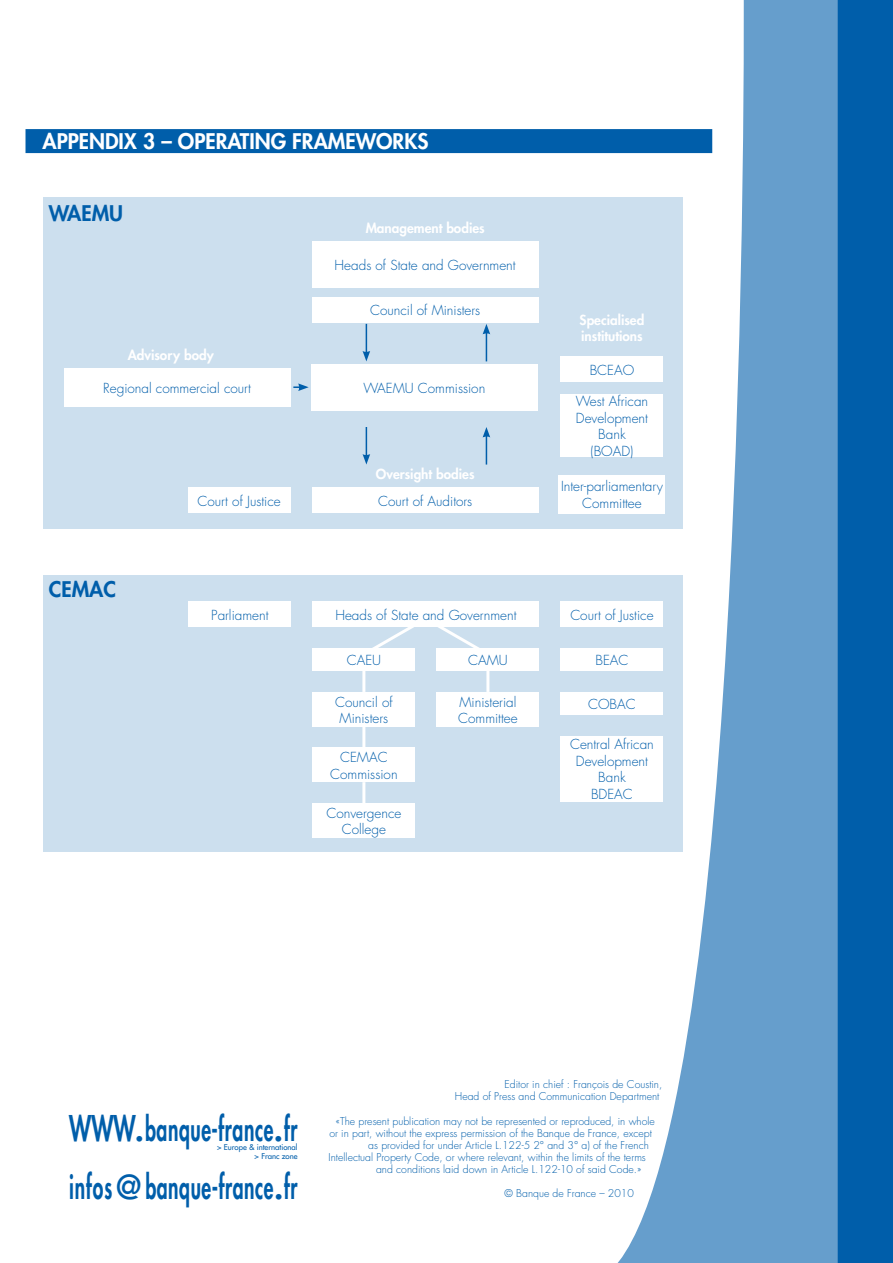
<style>
.page{position:relative;width:893px;height:1263px;background:#fff}
.page>*{position:absolute;margin:0;border:0;box-sizing:border-box;transform-origin:0 0}
.t1{font:800 34.5px "Futura Std";color:#005eaa;scale:.66 1}
.t2{font:800 32.1px "Futura Std";letter-spacing:.03em;color:#005eaa;scale:.6 1}
.t3{font:800 32.1px "Futura Std";letter-spacing:.03em;color:#005eaa}
.t4{font:800 21px "Futura Std";color:#fff}
.t5{font:800 21px "Futura Std";color:#005eaa}
.t6{font:300 13.5px/16.5px "Futura Std";color:#005eaa;text-align:center}
.t7{font:800 13.5px/16.5px "Futura Std";color:#fff}
.t8{font:300 10.5px/12px "Futura Std";color:#005eaa;text-align:right}
.t9{font:500 7.8px/8.9px "Futura Std";color:#005eaa;text-align:right}
</style>
<div class="page">
<div style="left:838px;top:0;width:55px;height:1263px;background:#005eaa"></div>
<svg style="left:582px;top:0;width:256px;height:1263px;fill:#669ecc"></svg>
<div style="left:43px;top:197px;width:639px;height:331px;background:#ccdfee"></div>
<div style="left:43px;top:575px;width:639px;height:276px;background:#ccdfee"></div>
<svg style="left:372px;top:627px;width:42px;height:21px"></svg>
<svg style="left:436px;top:627px;width:43px;height:31px"></svg>
<hr style="left:486px;top:671px;width:3px;height:21px;background:#fff">
<hr style="left:362px;top:726px;width:3px;height:22px;background:#fff">
<hr style="left:362px;top:782px;width:3px;height:21px;background:#fff">
<hr style="left:362px;top:671px;width:3px;height:21px;background:#fff">
<div style="left:26px;top:129px;width:686px;height:24px;background:#005eaa"></div>
<div style="left:312px;top:241px;width:227px;height:47px;background:#fff"></div>
<div style="left:312px;top:297px;width:227px;height:25px;background:#fff"></div>
<div style="left:311px;top:364px;width:227px;height:47px;background:#fff"></div>
<div style="left:312px;top:488px;width:227px;height:25px;background:#fff"></div>
<div style="left:188px;top:488px;width:103px;height:25px;background:#fff"></div>
<div style="left:561px;top:356px;width:102px;height:26px;background:#fff"></div>
<div style="left:561px;top:394px;width:102px;height:63px;background:#fff"></div>
<div style="left:64px;top:368px;width:227px;height:38px;background:#fff"></div>
<div style="left:559px;top:475px;width:106px;height:38px;background:#fff"></div>
<svg style="left:363px;top:324px;width:7px;height:37px"></svg>
<svg style="left:483px;top:324px;width:7px;height:37px"></svg>
<svg style="left:363px;top:427px;width:7px;height:38px"></svg>
<hr style="left:486px;top:435px;width:1px;height:30px;background:#005eaa">
<svg style="left:483px;top:427px;width:7px;height:10px"></svg>
<svg style="left:293px;top:383px;width:16px;height:8px"></svg>
<div style="left:188px;top:601px;width:103px;height:26px;background:#fff"></div>
<div style="left:313px;top:601px;width:226px;height:26px;background:#fff"></div>
<div style="left:561px;top:601px;width:102px;height:26px;background:#fff"></div>
<div style="left:313px;top:648px;width:102px;height:23px;background:#fff"></div>
<div style="left:437px;top:648px;width:102px;height:23px;background:#fff"></div>
<div style="left:561px;top:648px;width:102px;height:23px;background:#fff"></div>
<div style="left:313px;top:692px;width:102px;height:34px;background:#fff"></div>
<div style="left:437px;top:692px;width:102px;height:34px;background:#fff"></div>
<div style="left:561px;top:692px;width:102px;height:23px;background:#fff"></div>
<div style="left:313px;top:748px;width:102px;height:34px;background:#fff"></div>
<div style="left:313px;top:803px;width:102px;height:35px;background:#fff"></div>
<div style="left:561px;top:736px;width:102px;height:65px;background:#fff"></div>
<h3 class="t4" style="left:43px;top:128px;width:13px">appendi</h3>
<h3 class="t4" style="left:124px;top:128px;width:67px">x 3 – operating</h3>
<h3 class="t4" style="left:292px;top:128px;width:15px">framewor</h3>
<h3 class="t4" style="left:404px;top:128px;width:23px">ks</h3>
<h3 class="t5" style="left:49px;top:200px;width:76px">WAEMU</h3>
<p class="t7" style="left:128px;top:346px;width:88px">Advisory body</p>
<p class="t6" style="left:103px;top:380px;width:149px">Regional commercial court</p>
<p class="t7" style="left:366px;top:220px;width:121px">Management bodies</p>
<p class="t6" style="left:335px;top:258px;width:183px">Heads of State and Government</p>
<p class="t6" style="left:370px;top:302px;width:112px">Council of Ministers</p>
<p class="t6" style="left:364px;top:380px;width:123px">WAEMU Commission</p>
<p class="t7" style="left:376px;top:466px;width:100px">Oversight bodies</p>
<h3 class="t5" style="left:49px;top:576px;width:69px">CEMAC</h3>
<p class="t6" style="left:198px;top:493px;width:85px">Court of Justice</p>
<p class="t6" style="left:378px;top:493px;width:96px">Court of Auditors</p>
<p class="t7" style="left:580px;top:311px;width:66px">Specialised institutions</p>
<p class="t6" style="left:590px;top:362px;width:46px">BCEAO</p>
<p class="t6" style="left:576px;top:393px;width:74px">West African<br>Development<br>Bank (BOAD)</p>
<p class="t6" style="left:561px;top:479px;width:103px">Inter-parliamentary<br>Committee</p>
<p class="t6" style="left:211px;top:607px;width:59px">Parliament</p>
<p class="t6" style="left:335px;top:607px;width:183px">Heads of State and Government</p>
<p class="t6" style="left:570px;top:607px;width:85px">Court of Justice</p>
<p class="t6" style="left:347px;top:652px;width:36px">CAEU</p>
<p class="t6" style="left:468px;top:652px;width:41px">CAMU</p>
<p class="t6" style="left:595px;top:652px;width:35px">BEAC</p>
<p class="t6" style="left:335px;top:694px;width:59px">Council of<br>Ministers</p>
<p class="t6" style="left:458px;top:694px;width:61px;text-align:left">Ministerial<br>Committee</p>
<p class="t6" style="left:588px;top:696px;width:49px">COBAC</p>
<p class="t6" style="left:330px;top:749px;width:69px">CEMAC<br>Commission</p>
<p class="t6" style="left:326px;top:805px;width:76px">Convergence<br>College</p>
<p class="t6" style="left:570px;top:737px;width:85px">Central African<br>Development<br>Bank<br>BDEAC</p>
<h1 class="t1" style="left:69px;top:1106px;width:35px">www</h1>
<h2 class="t3" style="left:135px;top:1108px;width:164px">.banque-france.fr</h2>
<p class="t9" style="left:217px;top:1143px;width:82px">&gt; Europe &amp; international &gt; Franc zone</p>
<h2 class="t2" style="left:69px;top:1167px;width:383px">infos@banque-france.fr</h2>
<p class="t8" style="left:455px;top:1078px;width:209px">Editor in chief : François de Coustin,<br>Head of Press and Communication Department</p>
<p class="t8" style="left:336px;top:1115px;width:321px">«The present publication may not be represented or reproduced, in whole</p>
<p class="t8" style="left:329px;top:1127px;width:324px">or in part, without the express permission of the Banque de France, except</p>
<p class="t8" style="left:368px;top:1139px;width:282px">as provided for under Article L.122-5 2° and 3 ° a) of the French</p>
<p class="t8" style="left:329px;top:1151px;width:319px">Intellectual Property Code, or where relevant, within the limits of the terms</p>
<p class="t8" style="left:376px;top:1163px;width:267px">and conditions laid down in Article L.122-10 of said Code.»</p>
<p class="t8" style="left:505px;top:1188px;width:131px">© Banque de France – 2010</p>
</div>
